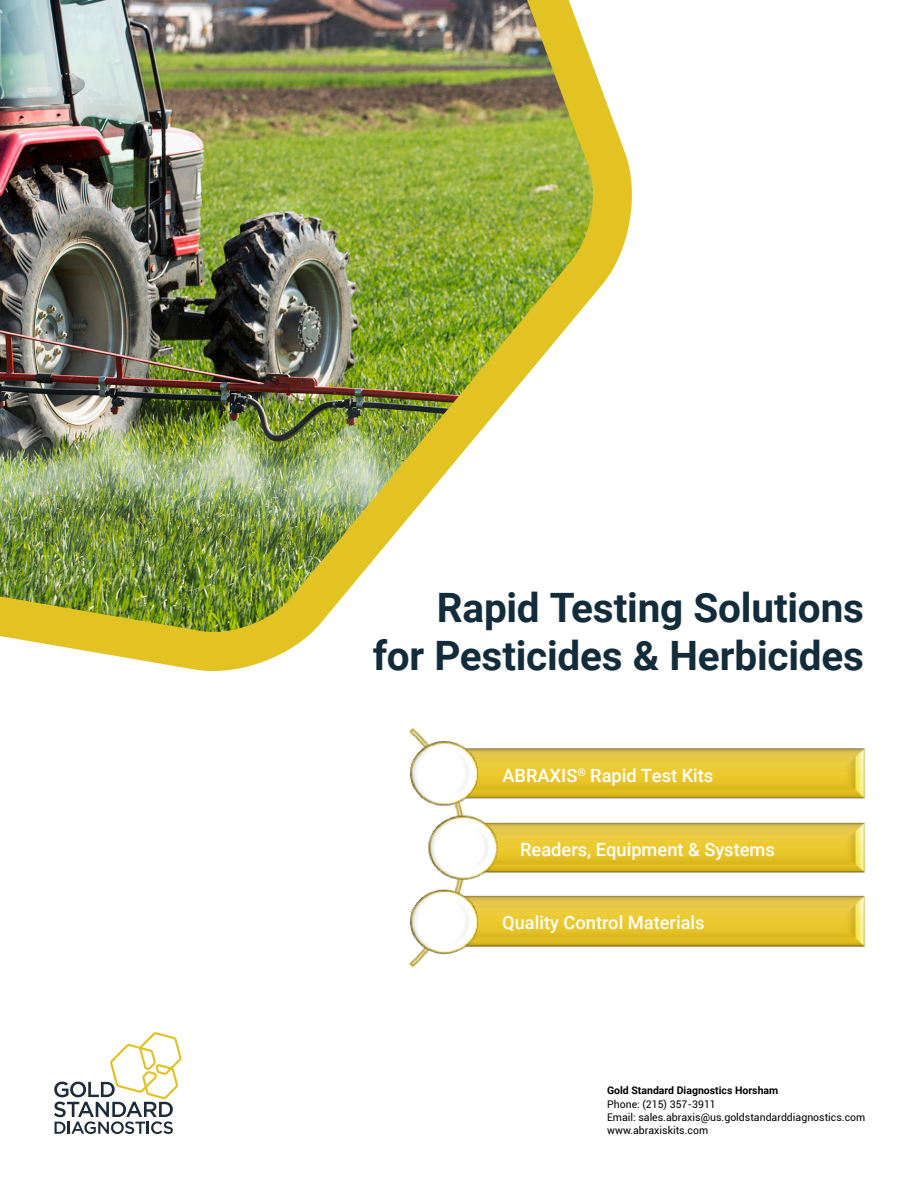
<style>
.page{position:relative;width:918px;height:1188px;background:#fff}
.page>*{position:absolute;margin:0;border:0;box-sizing:border-box;transform-origin:0 0}
.t1{font:700 40.5px/48px "Roboto";letter-spacing:-.005em;color:#122c3b;text-align:right}
.t2{font:500 18.3px "Roboto";color:#fff}
.t3{font:10.5px/12.6px "Roboto";color:#000}
.t4{font:700 10.5px "Roboto";color:#000}
</style>
<div class="page">
<img style="left:0;top:0;width:632px;height:671px">
<svg style="left:54px;top:1032px;width:127px;height:102px"></svg>
<img style="left:409px;top:728px;width:456px;height:239px">
<h1 class="t1" style="left:373px;top:582px;width:493px">Rapid Testing Solutions<br>for Pesticides &amp; Herbicides</h1>
<h2 class="t2" style="left:502px;top:763px;width:213px">ABRAXIS<sup>®</sup> Rapid Test Kits</h2>
<h2 class="t2" style="left:520px;top:836px;width:256px">Readers, Equipment &amp; Systems</h2>
<h2 class="t2" style="left:502px;top:910px;width:204px">Quality Control Materials</h2>
<p class="t4" style="left:607px;top:1083px;width:173px">Gold Standard Diagnostics Horsham</p>
<p class="t3" style="left:607px;top:1098px;width:260px">Phone: (215) 357-3911<br>Email: sales.abraxis@us.goldstandarddiagnostics.com www.abraxiskits.com</p>
</div>
